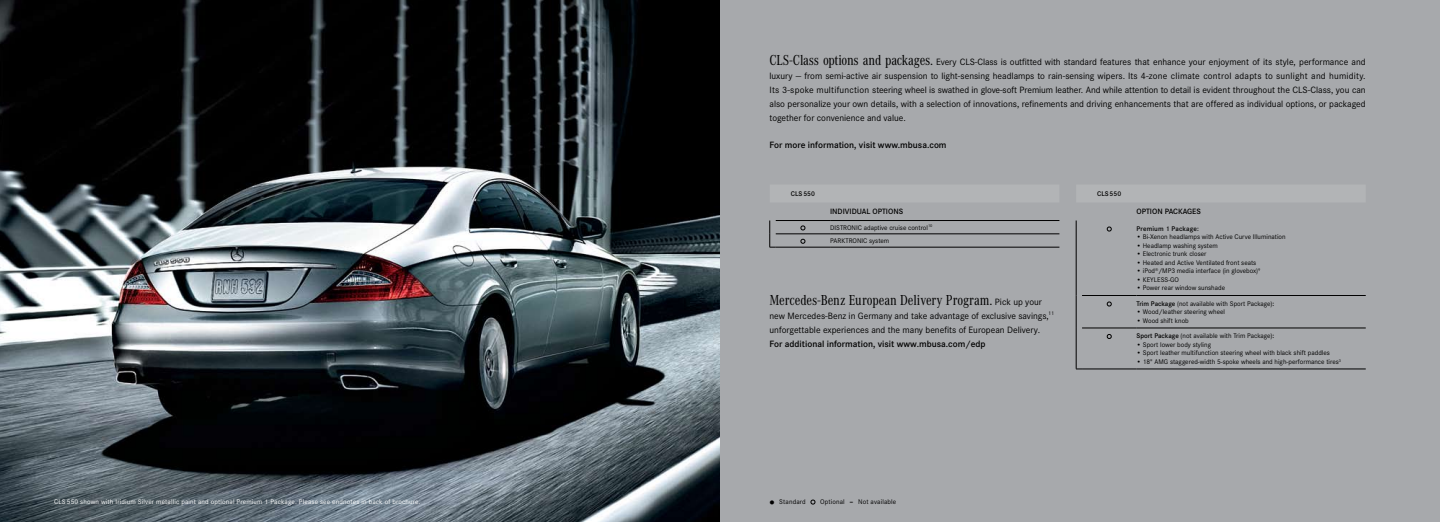
<style>
.page{position:relative;width:1440px;height:522px;background:#fff}
.page>*{position:absolute;margin:0;border:0;box-sizing:border-box;transform-origin:0 0}
.t1{font:15px "Corporate A Con";color:#000}
.t2{font:9.5px/14px "Corporate S";color:#000}
.t3{font:600 9.5px "Corporate S";color:#000}
.t4{font:600 8px "Corporate S";color:#000}
.t5{font:7px/13.3px "Corporate S";color:#000}
.t6{font:7px "Corporate S";letter-spacing:.02em;color:#fff}
.t7{font:7px "Corporate S";letter-spacing:.02em;color:#000}
.t8{font:600 7px "Corporate S";letter-spacing:.015em;color:#000}
.s1{font-family:"Corporate A Con";font-size:15px}
.s2{font-family:"Corporate S";font-size:9.5px}
.s3{font-weight:600}
</style>
<div class="page">
<img style="left:0;top:0;width:720px;height:522px">
<div style="left:720px;top:0;width:720px;height:522px;background:#a7a9ac"></div>
<svg style="left:810px;top:500px;width:6px;height:5px"></svg>
<div style="left:770px;top:185px;width:289px;height:17px;background:#b2b4b6"></div>
<hr style="left:776px;top:220px;width:54px;height:1px;background:#000">
<hr style="left:830px;top:220px;width:229px;height:1px;background:#000">
<hr style="left:776px;top:234px;width:54px;height:1px;background:#000">
<hr style="left:830px;top:234px;width:229px;height:1px;background:#000">
<hr style="left:776px;top:247px;width:54px;height:1px;background:#000">
<hr style="left:830px;top:247px;width:229px;height:1px;background:#000">
<svg style="left:770px;top:221px;width:6px;height:27px"></svg>
<svg style="left:800px;top:225px;width:5px;height:5px"></svg>
<svg style="left:800px;top:239px;width:5px;height:5px"></svg>
<div style="left:1077px;top:185px;width:288px;height:17px;background:#b2b4b6"></div>
<hr style="left:1076px;top:221px;width:1px;height:75px;background:#000">
<hr style="left:1076px;top:296px;width:1px;height:32px;background:#000">
<hr style="left:1076px;top:328px;width:1px;height:41px;background:#000">
<hr style="left:1082px;top:295px;width:54px;height:1px;background:#000">
<hr style="left:1136px;top:295px;width:230px;height:1px;background:#000">
<hr style="left:1082px;top:328px;width:54px;height:1px;background:#000">
<hr style="left:1136px;top:328px;width:230px;height:1px;background:#000">
<hr style="left:1082px;top:369px;width:54px;height:1px;background:#000">
<hr style="left:1136px;top:369px;width:230px;height:1px;background:#000">
<svg style="left:1107px;top:227px;width:5px;height:5px"></svg>
<svg style="left:1107px;top:301px;width:5px;height:6px"></svg>
<svg style="left:1107px;top:334px;width:5px;height:5px"></svg>
<p class="t2" style="left:769px;top:55px;width:598px;text-align:justify"><span class="s1">CLS-Class options and packages.</span> Every CLS‑Class is outfitted with standard features that enhance your enjoyment of its style, performance and luxury — from semi-active air suspension to light-sensing headlamps to rain-sensing wipers. Its 4‑zone climate control adapts to sunlight and humidity.<br>Its 3‑spoke multifunction steering wheel is swathed in glove-soft Premium leather. And while attention to detail is evident throughout the CLS‑Class, you can also personalize your own details, with a selection of innovations, refinements and driving enhancements that are offered as individual options, or packaged together for convenience and value.</p>
<p class="t3" style="left:770px;top:139px;width:179px">For more information, visit www.mbusa.com</p>
<p class="t8" style="left:791px;top:190px;width:26px">CLS550</p>
<p class="t4" style="left:830px;top:207px;width:75px">INDIVIDUAL OPTIONS</p>
<p class="t5" style="left:830px;top:221px;width:104px">DISTRONIC adaptive cruise control<sup>10<br></sup>PARKTRONIC system</p>
<h1 class="t1" style="left:770px;top:292px;width:274px">Mercedes-Benz European Delivery Program. <span class="s2">Pick up your</span></h1>
<p class="t2" style="left:770px;top:309px;width:286px">new Mercedes-Benz in Germany and take advantage of exclusive savings,<sup>11 </sup>unforgettable experiences and the many benefits of European Delivery.</p>
<p class="t3" style="left:770px;top:338px;width:218px">For additional information, visit www.mbusa.com/edp</p>
<p class="t8" style="left:1097px;top:190px;width:26px">CLS550</p>
<p class="t4" style="left:1136px;top:207px;width:66px">OPTION PACKAGES</p>
<p class="t8" style="left:1136px;top:225px;width:64px">Premium 1 Package:</p>
<p class="t5" style="left:1136px;top:230px;width:151px">• Bi-Xenon headlamps with Active Curve Illumination</p>
<p class="t5" style="left:1136px;top:239px;width:83px">• Headlamp washing system</p>
<p class="t5" style="left:1136px;top:247px;width:71px">• Electronic trunk closer</p>
<p class="t5" style="left:1136px;top:256px;width:121px">• Heated and Active Ventilated front seats</p>
<p class="t5" style="left:1136px;top:264px;width:125px">• iPod<sup>®</sup>/MP3 media interface (in glovebox)<sup>9</sup></p>
<p class="t5" style="left:1136px;top:273px;width:44px">• KEYLESS-GO</p>
<p class="t5" style="left:1136px;top:281px;width:90px">• Power rear window sunshade</p>
<p class="t5" style="left:1136px;top:297px;width:139px"><span class="s3">Trim Package</span> (not available with Sport Package)<span class="s3">:</span></p>
<p class="t5" style="left:1136px;top:305px;width:90px">• Wood/leather steering wheel</p>
<p class="t5" style="left:1136px;top:314px;width:54px">• Wood shift knob</p>
<p class="t5" style="left:1136px;top:329px;width:139px"><span class="s3">Sport Package</span> (not available with Trim Package)<span class="s3">:</span></p>
<p class="t5" style="left:1136px;top:338px;width:76px"><span class="s3">•</span> Sport lower body styling</p>
<p class="t5" style="left:1136px;top:346px;width:195px">• Sport leather multifunction steering wheel with black shift paddles</p>
<p class="t5" style="left:1136px;top:355px;width:206px">• 18" AMG staggered-width 5-spoke wheels and high-performance tires<sup>3</sup></p>
<p class="t6" style="left:54px;top:498px;width:368px">CLS 550 shown with Iridium Silver metallic paint and optional Premium 1 Package. Please see endnotes in back of brochure.</p>
<p class="t7" style="left:769px;top:498px;width:38px">● Standard</p>
<p class="t7" style="left:820px;top:498px;width:26px">Optional</p>
<p class="t7" style="left:858px;top:498px;width:40px">Not available</p>
</div>
